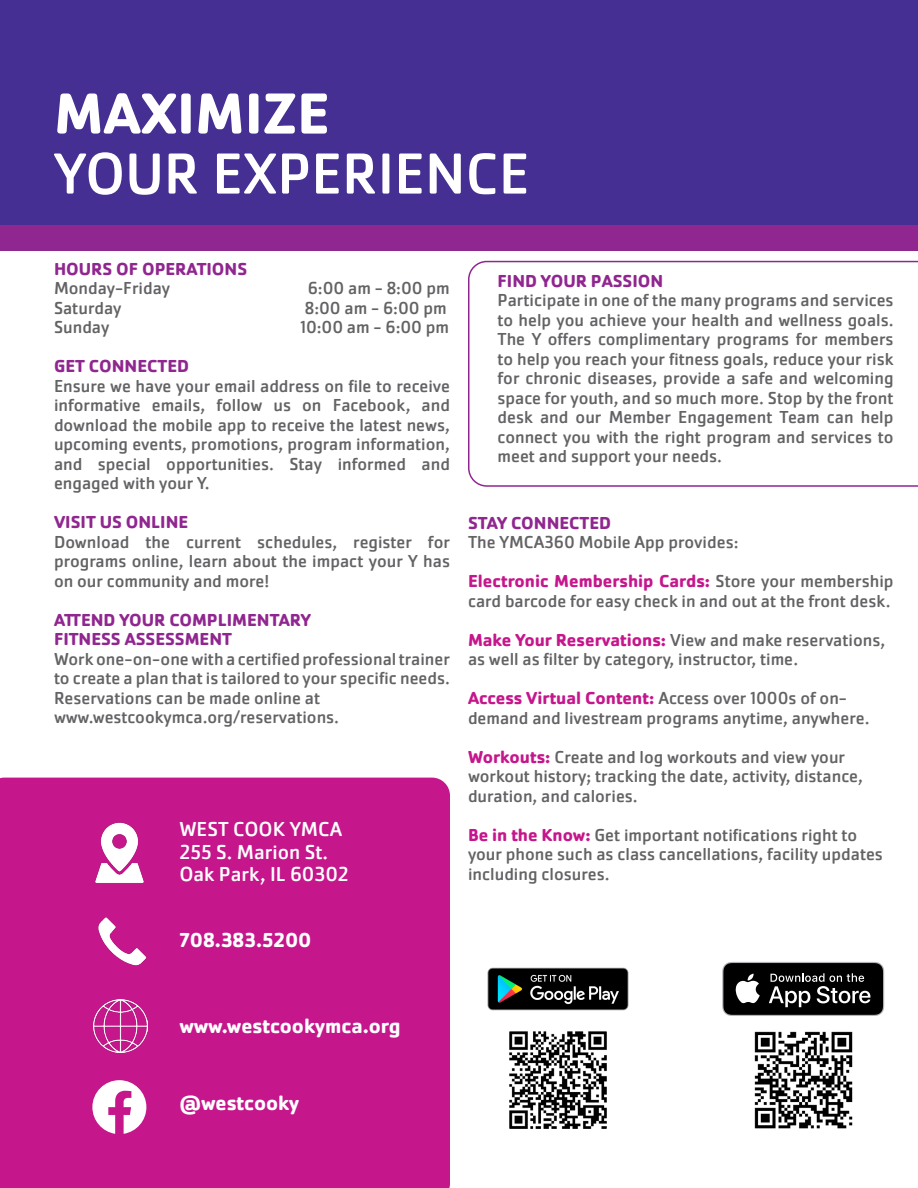
<style>
.page{position:relative;width:918px;height:1188px;background:#fff}
.page>*{position:absolute;margin:0;border:0;box-sizing:border-box;transform-origin:0 0}
.t1{font:60px "Cachet Pro";color:#fff}
.t2{font:700 60px "Cachet Pro";color:#fff}
.t3{font:700 21px "Cachet Pro";color:#fff}
.t4{font:21px "Cachet Pro";color:#fff}
.t5{font:18px/19.5px "Cachet Pro";color:#636366}
.t6{font:700 18px "Cachet Pro";color:#90268f}
.s1{font-weight:700;color:#c5168c}
</style>
<div class="page">
<div style="left:0;top:0;width:918px;height:226px;background:#452f92"></div>
<div style="left:0;top:226px;width:918px;height:25px;background:#90268f"></div>
<img style="left:487px;top:967px;width:142px;height:44px">
<svg style="left:722px;top:962px;width:162px;height:54px"></svg>
<img style="left:509px;top:1031px;width:98px;height:98px">
<img style="left:754px;top:1031px;width:99px;height:98px">
<div style="left:0;top:778px;width:450px;height:410px;background:#c5168c"></div>
<img style="left:82px;top:896px;width:81px;height:89px">
<img style="left:94px;top:999px;width:54px;height:54px">
<img style="left:65px;top:799px;width:108px;height:92px">
<svg style="left:92px;top:1080px;width:54px;height:54px"></svg>
<svg style="left:468px;top:261px;width:450px;height:226px"></svg>
<p class="t2" style="left:54px;top:76px;width:277px">MAXIMIZE</p>
<p class="t1" style="left:54px;top:139px;width:477px">YOUR EXPERIENCE</p>
<p class="t6" style="left:54px;top:258px;width:195px">HOURS OF OPERATIONS</p>
<p class="t5" style="left:54px;top:279px;width:118px">Monday-Friday</p>
<p class="t5" style="left:308px;top:279px;width:144px">6:00 am - 8:00 pm</p>
<p class="t5" style="left:54px;top:298px;width:69px">Saturday</p>
<p class="t5" style="left:305px;top:298px;width:144px">8:00 am - 6:00 pm</p>
<p class="t5" style="left:54px;top:318px;width:57px">Sunday</p>
<p class="t5" style="left:300px;top:318px;width:150px">10:00 am - 6:00 pm</p>
<p class="t6" style="left:54px;top:355px;width:137px">GET CONNECTED</p>
<p class="t5" style="left:54px;top:376px;width:398px;text-align:justify">Ensure we have your email address on file to receive informative emails, follow us on Facebook, and download the mobile app to receive the latest news, upcoming events, promotions, program information, and special opportunities. Stay informed and engaged with your Y.</p>
<p class="t6" style="left:54px;top:511px;width:136px">VISIT US ONLINE</p>
<p class="t5" style="left:54px;top:532px;width:398px;text-align:justify">Download the current schedules, register for programs online, learn about the impact your Y has on our community and more!</p>
<p class="t6" style="left:54px;top:609px;width:258px">ATTEND YOUR COMPLIMENTARY</p>
<p class="t6" style="left:54px;top:628px;width:180px">FITNESS ASSESSMENT</p>
<p class="t5" style="left:54px;top:649px;width:398px;text-align:justify">Work one-on-one with a certified professional trainer to create a plan that is tailored to your specific needs.<br>Reservations can be made online at</p>
<p class="t5" style="left:54px;top:708px;width:287px">www.westcookymca.org/reservations.</p>
<p class="t4" style="left:179px;top:817px;width:164px">WEST COOK YMCA</p>
<p class="t4" style="left:179px;top:839px;width:150px">255 S. Marion St.</p>
<p class="t4" style="left:179px;top:862px;width:171px">Oak Park, IL 60302</p>
<p class="t6" style="left:498px;top:270px;width:167px">FIND YOUR PASSION</p>
<p class="t5" style="left:498px;top:291px;width:398px;text-align:justify">Participate in one of the many programs and services to help you achieve your health and wellness goals.<br>The Y offers complimentary programs for members to help you reach your fitness goals, reduce your risk for chronic diseases, provide a safe and welcoming space for youth, and so much more. Stop by the front desk and our Member Engagement Team can help connect you with the right program and services to meet and support your needs.</p>
<p class="t6" style="left:468px;top:512px;width:145px">STAY CONNECTED</p>
<p class="t5" style="left:468px;top:533px;width:272px">The YMCA360 Mobile App provides:</p>
<p class="t5" style="left:468px;top:572px;width:427px"><span class="s1">Electronic Membership Cards:</span> Store your membership card barcode for easy check in and out at the front desk.</p>
<p class="t5" style="left:468px;top:630px;width:419px"><span class="s1">Make Your Reservations:</span> View and make reservations, as well as filter by category, instructor, time.</p>
<p class="t5" style="left:468px;top:689px;width:403px"><span class="s1">Access Virtual Content:</span> Access over 1000s of on&shy;demand and livestream programs anytime, anywhere.</p>
<p class="t5" style="left:468px;top:747px;width:397px"><span class="s1">Workouts:</span> Create and log workouts and view your workout history; tracking the date, activity, distance, duration, and calories.</p>
<p class="t5" style="left:468px;top:825px;width:416px"><span class="s1">Be in the Know:</span> Get important notifications right to your phone such as class cancellations, facility updates including closures.</p>
<p class="t3" style="left:179px;top:927px;width:134px">708.383.5200</p>
<p class="t3" style="left:179px;top:1013px;width:223px">www.westcookymca.org</p>
<p class="t3" style="left:179px;top:1090px;width:121px">@westcooky</p>
</div>
